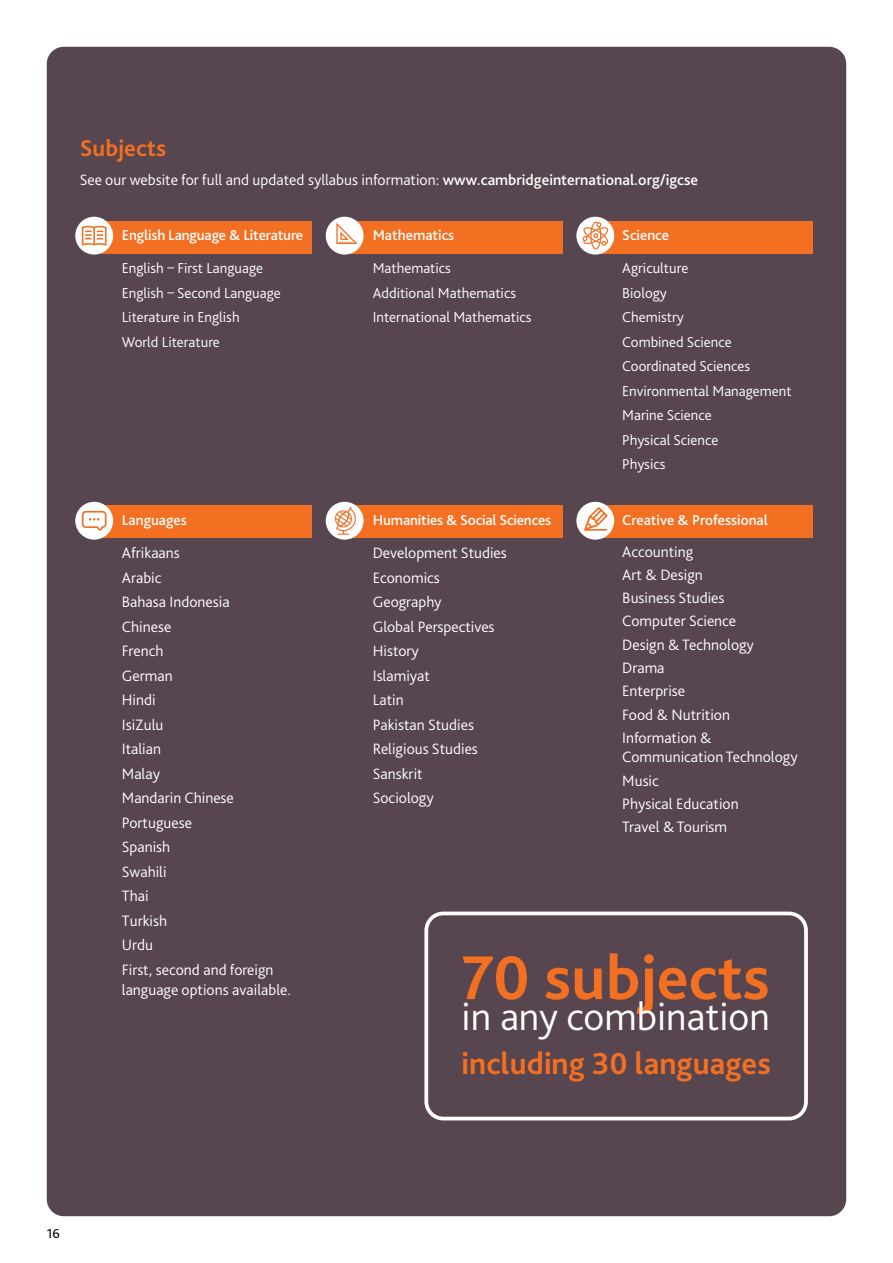
<style>
.page{position:relative;width:893px;height:1263px;background:#fff}
.page>*{position:absolute;margin:0;border:0;box-sizing:border-box;transform-origin:0 0}
.t1{font:700 64.8px "Bliss Pro";color:#f36f21}
.t2{font:300 40.5px "Bliss Pro";color:#fff}
.t3{font:700 31.95px "Bliss Pro";color:#f36f21}
.t4{font:700 24px "Bliss Pro";color:#f36f21}
.t5{font:300 15.75px/20.2px "Bliss Pro";color:#fff}
.t6{font:300 15px "Bliss Pro";color:#fff}
.t7{font:500 15px "Bliss Pro";letter-spacing:-.01em;color:#fff}
.t8{font:13.5px "Bliss Pro";color:#000}
.s1{font-weight:500}
</style>
<div class="page">
<div style="left:47px;top:47px;width:799px;height:1169px;background:#57454f;border-radius:17px"></div>
<div style="left:95px;top:221px;width:217px;height:33px;background:#f36f21"></div>
<div style="left:95px;top:505px;width:217px;height:33px;background:#f36f21"></div>
<div style="left:346px;top:221px;width:217px;height:33px;background:#f36f21"></div>
<div style="left:346px;top:505px;width:217px;height:33px;background:#f36f21"></div>
<div style="left:596px;top:221px;width:217px;height:33px;background:#f36f21"></div>
<div style="left:596px;top:505px;width:217px;height:33px;background:#f36f21"></div>
<div style="left:424px;top:911px;width:384px;height:209px;border:4px solid #fff;border-radius:17px"></div>
<div style="left:75px;top:217px;width:38px;height:38px;background:#fff;border-radius:50%"></div>
<svg style="left:82px;top:226px;width:25px;height:20px"></svg>
<div style="left:326px;top:217px;width:38px;height:38px;background:#fff;border-radius:50%"></div>
<svg style="left:336px;top:223px;width:21px;height:21px"></svg>
<div style="left:75px;top:502px;width:38px;height:38px;background:#fff;border-radius:50%"></div>
<svg style="left:82px;top:511px;width:25px;height:19px"></svg>
<div style="left:326px;top:502px;width:38px;height:38px;background:#fff;border-radius:50%"></div>
<svg style="left:334px;top:507px;width:22px;height:28px"></svg>
<div style="left:576px;top:217px;width:38px;height:38px;background:#fff;border-radius:50%"></div>
<svg style="left:582px;top:222px;width:27px;height:28px"></svg>
<div style="left:576px;top:502px;width:38px;height:38px;background:#fff;border-radius:50%"></div>
<svg style="left:584px;top:507px;width:24px;height:24px"></svg>
<p class="t4" style="left:80px;top:133px;width:88px">Subjects</p>
<p class="t5" style="left:80px;top:170px;width:620px">See our website for full and updated syllabus information: <span class="s1">www.cambridgeinternational.org/igcse</span></p>
<p class="t7" style="left:122px;top:226px;width:183px">English Language &amp; Literature</p>
<p class="t6" style="left:122px;top:259px;width:143px">English – First Language</p>
<p class="t6" style="left:122px;top:284px;width:160px">English – Second Language</p>
<p class="t6" style="left:122px;top:308px;width:119px">Literature in English</p>
<p class="t6" style="left:122px;top:333px;width:99px">World Literature</p>
<p class="t7" style="left:122px;top:511px;width:67px">Languages</p>
<p class="t5" style="left:122px;top:543px;width:59px">Afrikaans</p>
<p class="t5" style="left:122px;top:567px;width:41px">Arabic</p>
<p class="t5" style="left:122px;top:592px;width:109px">Bahasa Indonesia</p>
<p class="t5" style="left:122px;top:616px;width:51px">Chinese</p>
<p class="t5" style="left:122px;top:641px;width:43px">French</p>
<p class="t5" style="left:122px;top:665px;width:52px">German</p>
<p class="t5" style="left:122px;top:690px;width:35px">Hindi</p>
<p class="t5" style="left:122px;top:714px;width:43px">IsiZulu</p>
<p class="t5" style="left:122px;top:739px;width:41px">Italian</p>
<p class="t5" style="left:122px;top:763px;width:40px">Malay</p>
<p class="t5" style="left:122px;top:788px;width:113px">Mandarin Chinese</p>
<p class="t5" style="left:122px;top:812px;width:72px">Portuguese</p>
<p class="t5" style="left:122px;top:837px;width:50px">Spanish</p>
<p class="t5" style="left:122px;top:861px;width:46px">Swahili</p>
<p class="t5" style="left:122px;top:886px;width:28px">Thai</p>
<p class="t5" style="left:122px;top:910px;width:47px">Turkish</p>
<p class="t5" style="left:122px;top:935px;width:33px">Urdu</p>
<p class="t5" style="left:122px;top:959px;width:171px">First, second and foreign language options available.</p>
<p class="t7" style="left:373px;top:226px;width:83px">Mathematics</p>
<p class="t6" style="left:373px;top:259px;width:80px">Mathematics</p>
<p class="t6" style="left:373px;top:284px;width:145px">Additional Mathematics</p>
<p class="t6" style="left:373px;top:308px;width:160px">International Mathematics</p>
<p class="t7" style="left:373px;top:511px;width:180px">Humanities &amp; Social Sciences</p>
<p class="t5" style="left:373px;top:543px;width:136px">Development Studies</p>
<p class="t5" style="left:373px;top:567px;width:69px">Economics</p>
<p class="t5" style="left:373px;top:592px;width:70px">Geography</p>
<p class="t5" style="left:373px;top:616px;width:123px">Global Perspectives</p>
<p class="t5" style="left:373px;top:641px;width:48px">History</p>
<p class="t5" style="left:373px;top:665px;width:59px">Islamiyat</p>
<p class="t5" style="left:373px;top:690px;width:32px">Latin</p>
<p class="t5" style="left:373px;top:714px;width:103px">Pakistan Studies</p>
<p class="t5" style="left:373px;top:739px;width:107px">Religious Studies</p>
<p class="t5" style="left:373px;top:763px;width:51px">Sanskrit</p>
<p class="t5" style="left:373px;top:788px;width:62px">Sociology</p>
<p class="t7" style="left:622px;top:226px;width:48px">Science</p>
<p class="t6" style="left:622px;top:259px;width:68px">Agriculture</p>
<p class="t6" style="left:622px;top:284px;width:46px">Biology</p>
<p class="t6" style="left:622px;top:308px;width:63px">Chemistry</p>
<p class="t6" style="left:622px;top:333px;width:111px">Combined Science</p>
<p class="t6" style="left:622px;top:357px;width:129px">Coordinated Sciences</p>
<p class="t6" style="left:622px;top:382px;width:171px">Environmental Management</p>
<p class="t6" style="left:622px;top:406px;width:91px">Marine Science</p>
<p class="t6" style="left:622px;top:431px;width:98px">Physical Science</p>
<p class="t6" style="left:622px;top:455px;width:45px">Physics</p>
<p class="t7" style="left:622px;top:511px;width:147px">Creative &amp; Professional</p>
<p class="t5" style="left:622px;top:541px;width:72px">Accounting</p>
<p class="t5" style="left:622px;top:565px;width:82px">Art &amp; Design</p>
<p class="t5" style="left:622px;top:588px;width:104px">Business Studies</p>
<p class="t5" style="left:622px;top:611px;width:115px">Computer Science</p>
<p class="t5" style="left:622px;top:634px;width:133px">Design &amp; Technology</p>
<p class="t5" style="left:622px;top:657px;width:44px">Drama</p>
<p class="t5" style="left:622px;top:680px;width:64px">Enterprise</p>
<p class="t5" style="left:622px;top:705px;width:109px">Food &amp; Nutrition</p>
<p class="t5" style="left:622px;top:729px;width:177px;line-height:18.9px">Information &amp;<br>Communication Technology</p>
<p class="t5" style="left:622px;top:770px;width:38px">Music</p>
<p class="t5" style="left:622px;top:793px;width:118px">Physical Education</p>
<p class="t5" style="left:622px;top:816px;width:106px">Travel &amp; Tourism</p>
<p class="t1" style="left:462px;top:937px;width:310px">70 subjects</p>
<p class="t2" style="left:462px;top:991px;width:310px">in any combination</p>
<p class="t3" style="left:462px;top:1043px;width:311px">including 30 languages</p>
<p class="t8" style="left:47px;top:1225px;width:15px">16</p>
</div>
